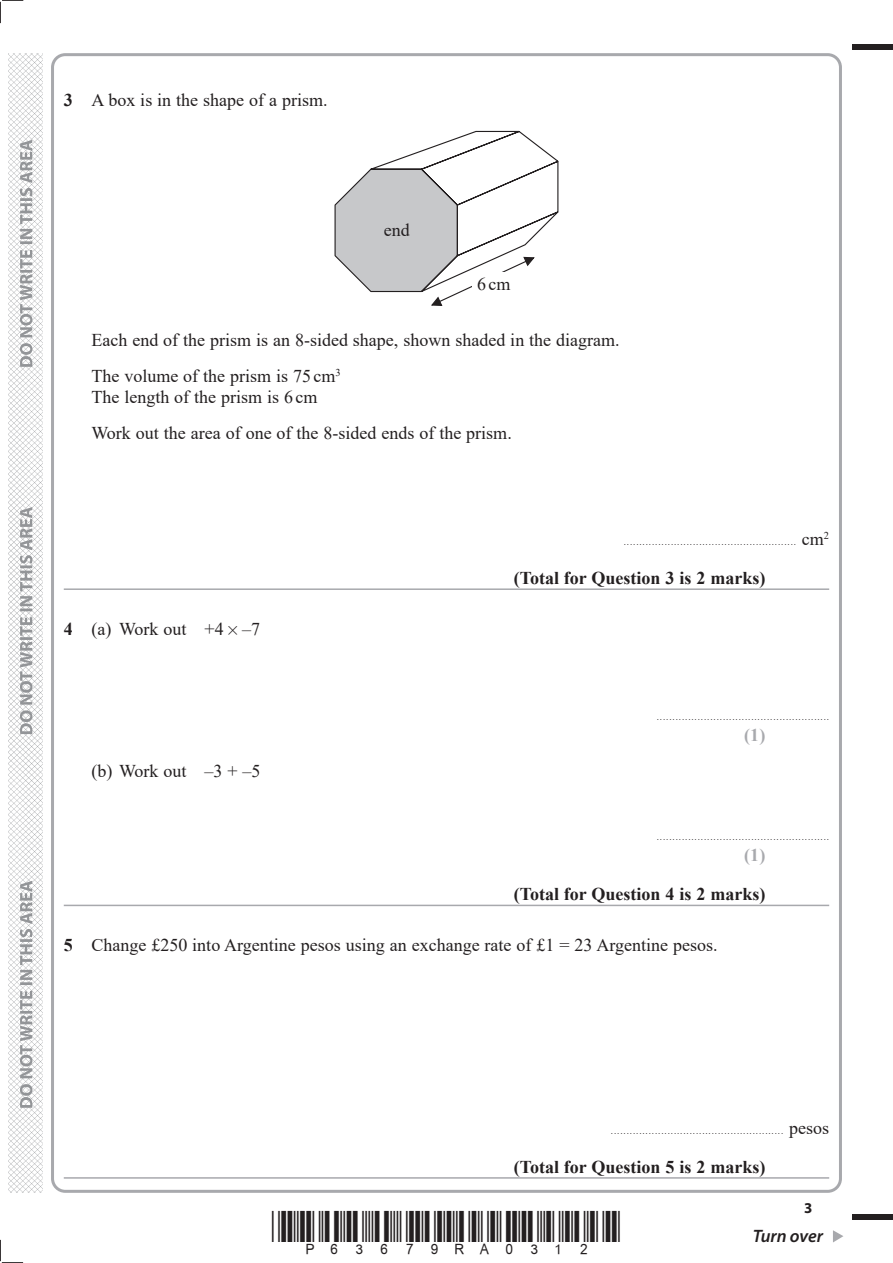
<style>
.page{position:relative;width:893px;height:1263px;background:#fff}
.page>*{position:absolute;margin:0;border:0;box-sizing:border-box;transform-origin:0 0}
.t1{font:18px/36px "Times New Roman";color:#231f20}
.t2{font:700 18px "Times New Roman";color:#231f20}
.t3{font:italic 600 18px "Myriad Pro";letter-spacing:-.005em;color:#231f20}
.t4{font:700 18px "Times New Roman";color:#a8a9ad}
.t5{font:700 15px "Myriad Pro";color:#231f20}
.t6{font:9px "Times New Roman";color:#231f20}
.s1{font-weight:700}
.s2{font-family:"Euclid"}
.s3{font-size:18px}
</style>
<div class="page">
<div style="left:853px;top:45px;width:40px;height:5px;background:#231f20"></div>
<div style="left:853px;top:1214px;width:40px;height:6px;background:#231f20"></div>
<svg style="left:833px;top:1230px;width:10px;height:12px"></svg>
<svg style="left:0;top:0;width:23px;height:23px"></svg>
<svg style="left:0;top:1240px;width:23px;height:23px"></svg>
<img style="left:9px;top:53px;width:34px;height:1140px">
<svg style="left:20px;top:140px;width:12px;height:968px"></svg>
<hr style="left:64px;top:588px;width:765px;height:2px;background:#a8a9ad">
<hr style="left:64px;top:905px;width:765px;height:1px;background:#a8a9ad">
<hr style="left:64px;top:1177px;width:765px;height:2px;background:#a8a9ad">
<svg style="left:334px;top:131px;width:224px;height:175px"></svg>
<div style="left:473px;top:273px;width:42px;height:21px;background:#fff"></div>
<p class="t1" style="left:64px;top:81px;width:265px"><span class="s1">3</span> A box is in the shape of a prism.</p>
<p class="t1" style="left:384px;top:212px;width:27px">end</p>
<p class="t1" style="left:477px;top:265px;width:35px">6cm</p>
<p class="t1" style="left:91px;top:322px;width:530px">Each end of the prism is an 8-sided shape, shown shaded in the diagram.<br>The volume of the prism is 75cm<sup>3</sup></p>
<p class="t1" style="left:91px;top:379px;width:422px">The length of the prism is 6cm<br>Work out the area of one of the 8-sided ends of the prism.</p>
<p class="t1" style="left:64px;top:610px;width:198px"><span class="s1">4</span> (a) Work out +4<span class="s2">×</span>–7</p>
<p class="t1" style="left:91px;top:752px;width:171px">(b) Work out –3 + –5</p>
<p class="t6" style="left:624px;top:536px;width:207px">....................................................... <span class="s3">cm</span><sup>2</sup></p>
<p class="t2" style="left:514px;top:565px;width:253px">(Total for Question 3 is 2 marks)</p>
<p class="t6" style="left:657px;top:710px;width:174px">.......................................................</p>
<p class="t4" style="left:744px;top:722px;width:23px">(1)</p>
<p class="t6" style="left:657px;top:831px;width:174px">.......................................................</p>
<p class="t4" style="left:744px;top:842px;width:23px">(1)</p>
<p class="t2" style="left:514px;top:881px;width:253px">(Total for Question 4 is 2 marks)</p>
<p class="t1" style="left:64px;top:927px;width:655px"><span class="s1">5</span> Change £250 into Argentine pesos using an exchange rate of £1 = 23 Argentine pesos.</p>
<p class="t6" style="left:611px;top:1124px;width:220px">....................................................... <span class="s3">pesos</span></p>
<p class="t2" style="left:514px;top:1154px;width:253px">(Total for Question 5 is 2 marks)</p>
<p class="t5" style="left:804px;top:1198px;width:10px">3</p>
<p class="t3" style="left:753px;top:1225px;width:72px">Turn over</p>
</div>
